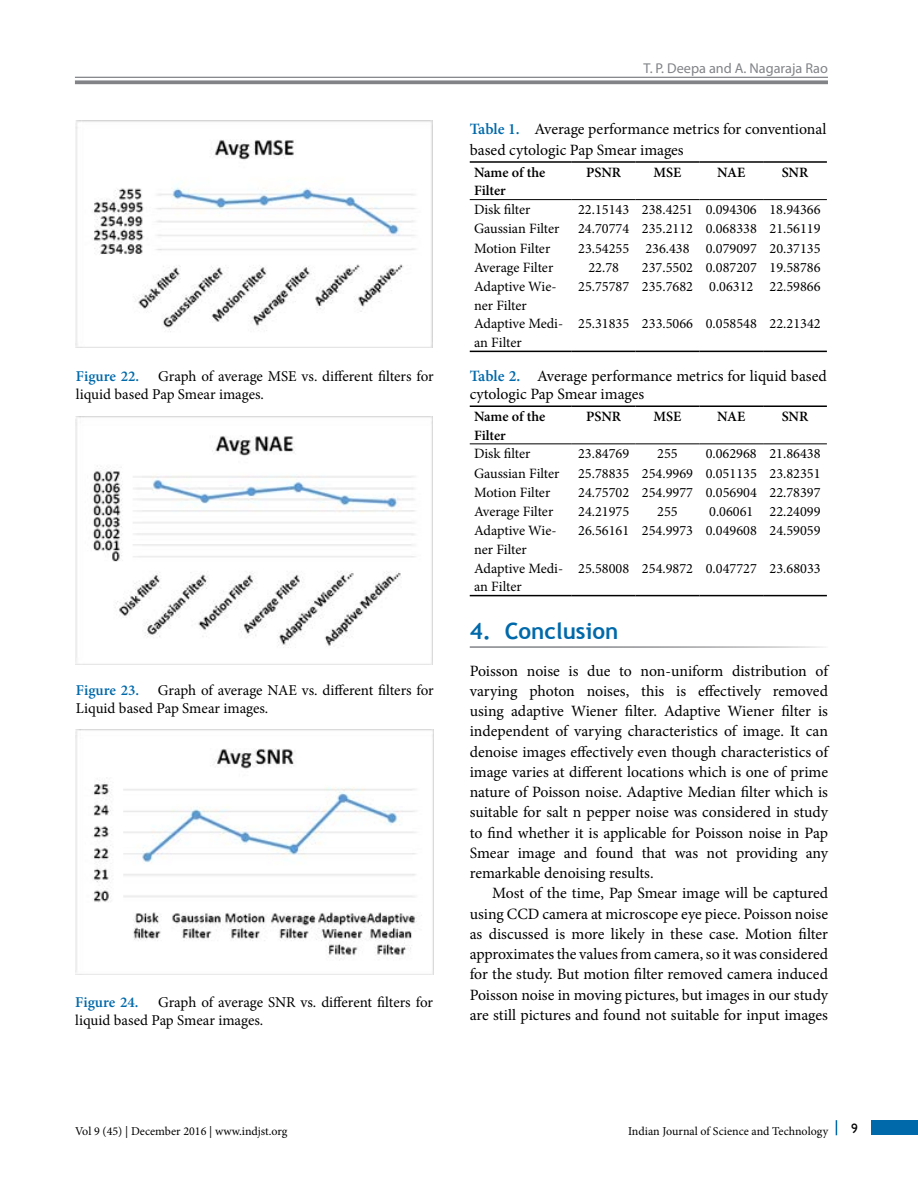
<style>
.page{position:relative;width:918px;height:1188px;background:#fff}
.page>*{position:absolute;margin:0;border:0;box-sizing:border-box;transform-origin:0 0}
.t1{font:700 22.5px "Trebuchet MS";color:#0069aa}
.t2{font:15.75px/20.2px "Minion Pro";letter-spacing:-.005em;color:#000}
.t3{font:15px/18px "Minion Pro";letter-spacing:-.005em;color:#000}
.t4{font:600 15px "Minion Pro";color:#0069aa}
.t5{font:14.25px/18.8px "Minion Pro";color:#000}
.t6{font:600 14.25px/18.8px "Minion Pro";letter-spacing:-.005em;color:#000}
.t7{font:14.25px "Myriad Pro";color:#818387}
.t8{font:13.5px "Gill Sans";color:#000}
.t9{font:12px "Minion Pro";color:#000}
.s1{font-weight:600;color:#0069aa}
</style>
<div class="page">
<hr style="left:75px;top:77px;width:753px;height:1px;background:#818387">
<svg style="left:75px;top:80px;width:753px;height:4px;background:#8e9094"></svg>
<div style="left:872px;top:1120px;width:46px;height:15px;background:#0069aa"></div>
<svg style="left:836px;top:1120px;width:1px;height:15px"></svg>
<img style="left:75px;top:121px;width:358px;height:227px">
<img style="left:75px;top:417px;width:358px;height:247px">
<img style="left:76px;top:729px;width:357px;height:245px">
<hr style="left:470px;top:161px;width:102px;height:2px;background:#000">
<hr style="left:572px;top:161px;width:64px;height:2px;background:#000">
<hr style="left:636px;top:161px;width:63px;height:2px;background:#000">
<hr style="left:699px;top:161px;width:64px;height:2px;background:#000">
<hr style="left:763px;top:161px;width:64px;height:2px;background:#000">
<hr style="left:470px;top:199px;width:102px;height:1px;background:#000">
<hr style="left:572px;top:199px;width:64px;height:1px;background:#000">
<hr style="left:636px;top:199px;width:63px;height:1px;background:#000">
<hr style="left:699px;top:199px;width:64px;height:1px;background:#000">
<hr style="left:763px;top:199px;width:64px;height:1px;background:#000">
<hr style="left:470px;top:351px;width:102px;height:1px;background:#000">
<hr style="left:572px;top:351px;width:64px;height:1px;background:#000">
<hr style="left:636px;top:351px;width:63px;height:1px;background:#000">
<hr style="left:699px;top:351px;width:64px;height:1px;background:#000">
<hr style="left:763px;top:351px;width:64px;height:1px;background:#000">
<hr style="left:470px;top:405px;width:102px;height:2px;background:#000">
<hr style="left:572px;top:405px;width:64px;height:2px;background:#000">
<hr style="left:636px;top:405px;width:63px;height:2px;background:#000">
<hr style="left:699px;top:405px;width:64px;height:2px;background:#000">
<hr style="left:763px;top:405px;width:64px;height:2px;background:#000">
<hr style="left:470px;top:443px;width:102px;height:1px;background:#000">
<hr style="left:572px;top:443px;width:64px;height:1px;background:#000">
<hr style="left:636px;top:443px;width:63px;height:1px;background:#000">
<hr style="left:699px;top:443px;width:64px;height:1px;background:#000">
<hr style="left:763px;top:443px;width:64px;height:1px;background:#000">
<hr style="left:470px;top:595px;width:102px;height:1px;background:#000">
<hr style="left:572px;top:595px;width:64px;height:1px;background:#000">
<hr style="left:636px;top:595px;width:63px;height:1px;background:#000">
<hr style="left:699px;top:595px;width:64px;height:1px;background:#000">
<hr style="left:763px;top:595px;width:64px;height:1px;background:#000">
<p class="t3" style="left:76px;top:367px;width:359px;text-indent:82px">Graph of average MSE vs. different filters for liquid based Pap Smear images.</p>
<p class="t4" style="left:76px;top:366px;width:65px">Figure 22.</p>
<p class="t3" style="left:76px;top:681px;width:359px;text-indent:82px">Graph of average NAE vs. different filters for<br>Liquid based Pap Smear images.</p>
<p class="t4" style="left:76px;top:680px;width:65px">Figure 23.</p>
<p class="t3" style="left:75px;top:994px;width:359px;text-indent:83px">Graph of average SNR vs. different filters for liquid based Pap Smear images.</p>
<p class="t4" style="left:75px;top:992px;width:65px">Figure 24.</p>
<p class="t7" style="left:643px;top:60px;width:186px">T. P. Deepa and A. Nagaraja Rao</p>
<p class="t2" style="left:470px;top:118px;width:358px;line-height:21.6px"><span class="s1">Table 1.</span> Average performance metrics for conventional based cytologic Pap Smear images</p>
<p class="t6" style="left:474px;top:163px;width:73px">Name of the<br>Filter</p>
<p class="t6" style="left:586px;top:163px;width:36px">PSNR</p>
<p class="t6" style="left:654px;top:163px;width:29px">MSE</p>
<p class="t6" style="left:717px;top:163px;width:30px">NAE</p>
<p class="t6" style="left:782px;top:163px;width:28px">SNR</p>
<p class="t5" style="left:474px;top:200px;width:58px">Disk filter</p>
<p class="t5" style="left:578px;top:200px;width:244px">22.15143 238.4251 0.094306 18.94366</p>
<p class="t5" style="left:474px;top:220px;width:87px">Gaussian Filter</p>
<p class="t5" style="left:578px;top:220px;width:244px">24.70774 235.2112 0.068338 21.56119</p>
<p class="t5" style="left:474px;top:239px;width:78px">Motion Filter</p>
<p class="t5" style="left:578px;top:239px;width:244px">23.54255 236.438 0.079097 20.37135</p>
<p class="t5" style="left:474px;top:258px;width:81px">Average Filter</p>
<p class="t5" style="left:588px;top:258px;width:32px">22.78</p>
<p class="t5" style="left:642px;top:258px;width:180px">237.5502 0.087207 19.58786</p>
<p class="t5" style="left:474px;top:277px;width:84px">Adaptive Wie&shy;ner Filter</p>
<p class="t5" style="left:578px;top:277px;width:244px">25.75787 235.7682 0.06312 22.59866</p>
<p class="t5" style="left:474px;top:315px;width:91px">Adaptive Medi&shy;an Filter</p>
<p class="t5" style="left:578px;top:315px;width:244px">25.31835 233.5066 0.058548 22.21342</p>
<p class="t2" style="left:470px;top:366px;width:359px;line-height:18.9px"><span class="s1">Table 2.</span> Average performance metrics for liquid based cytologic Pap Smear images</p>
<p class="t6" style="left:474px;top:407px;width:73px">Name of the<br>Filter</p>
<p class="t6" style="left:586px;top:407px;width:36px">PSNR</p>
<p class="t6" style="left:654px;top:407px;width:29px">MSE</p>
<p class="t6" style="left:717px;top:407px;width:30px">NAE</p>
<p class="t6" style="left:782px;top:407px;width:28px">SNR</p>
<p class="t5" style="left:474px;top:445px;width:58px">Disk filter</p>
<p class="t5" style="left:578px;top:445px;width:53px">23.84769</p>
<p class="t5" style="left:657px;top:445px;width:22px">255</p>
<p class="t5" style="left:706px;top:445px;width:116px">0.062968 21.86438</p>
<p class="t5" style="left:474px;top:464px;width:87px">Gaussian Filter</p>
<p class="t5" style="left:578px;top:464px;width:244px">25.78835 254.9969 0.051135 23.82351</p>
<p class="t5" style="left:474px;top:483px;width:78px">Motion Filter</p>
<p class="t5" style="left:578px;top:483px;width:244px">24.75702 254.9977 0.056904 22.78397</p>
<p class="t5" style="left:474px;top:502px;width:81px">Average Filter</p>
<p class="t5" style="left:578px;top:502px;width:53px">24.21975</p>
<p class="t5" style="left:657px;top:502px;width:22px">255</p>
<p class="t5" style="left:709px;top:502px;width:113px">0.06061 22.24099</p>
<p class="t5" style="left:474px;top:521px;width:84px">Adaptive Wie&shy;ner Filter</p>
<p class="t5" style="left:578px;top:521px;width:244px">26.56161 254.9973 0.049608 24.59059</p>
<p class="t5" style="left:474px;top:559px;width:91px">Adaptive Medi&shy;an Filter</p>
<p class="t5" style="left:578px;top:559px;width:244px">25.58008 254.9872 0.047727 23.68033</p>
<h1 class="t1" style="left:470px;top:617px;width:150px">4. Conclusion</h1>
<p class="t2" style="left:470px;top:660px;width:360px;text-align:justify">Poisson noise is due to non-uniform distribution of varying photon noises, this is effectively removed using adaptive Wiener filter. Adaptive Wiener filter is independent of varying characteristics of image. It can denoise images effectively even though characteristics of image varies at different locations which is one of prime nature of Poisson noise. Adaptive Median filter which is suitable for salt n pepper noise was considered in study to find whether it is applicable for Poisson noise in Pap Smear image and found that was not providing any remarkable denoising results.</p>
<p class="t2" style="left:470px;top:883px;width:360px;text-align:justify;text-indent:23px">Most of the time, Pap Smear image will be captured using CCD camera at microscope eye piece. Poisson noise as discussed is more likely in these case. Motion filter approximates the values from camera, so it was considered for the study. But motion filter removed camera induced Poisson noise in moving pictures, but images in our study are still pictures and found not suitable for input images</p>
<p class="t9" style="left:75px;top:1123px;width:214px">Vol 9 (45) | December 2016 | www.indjst.org</p>
<p class="t9" style="left:628px;top:1123px;width:202px">Indian Journal of Science and Technology</p>
<p class="t8" style="left:851px;top:1121px;width:8px">9</p>
</div>
